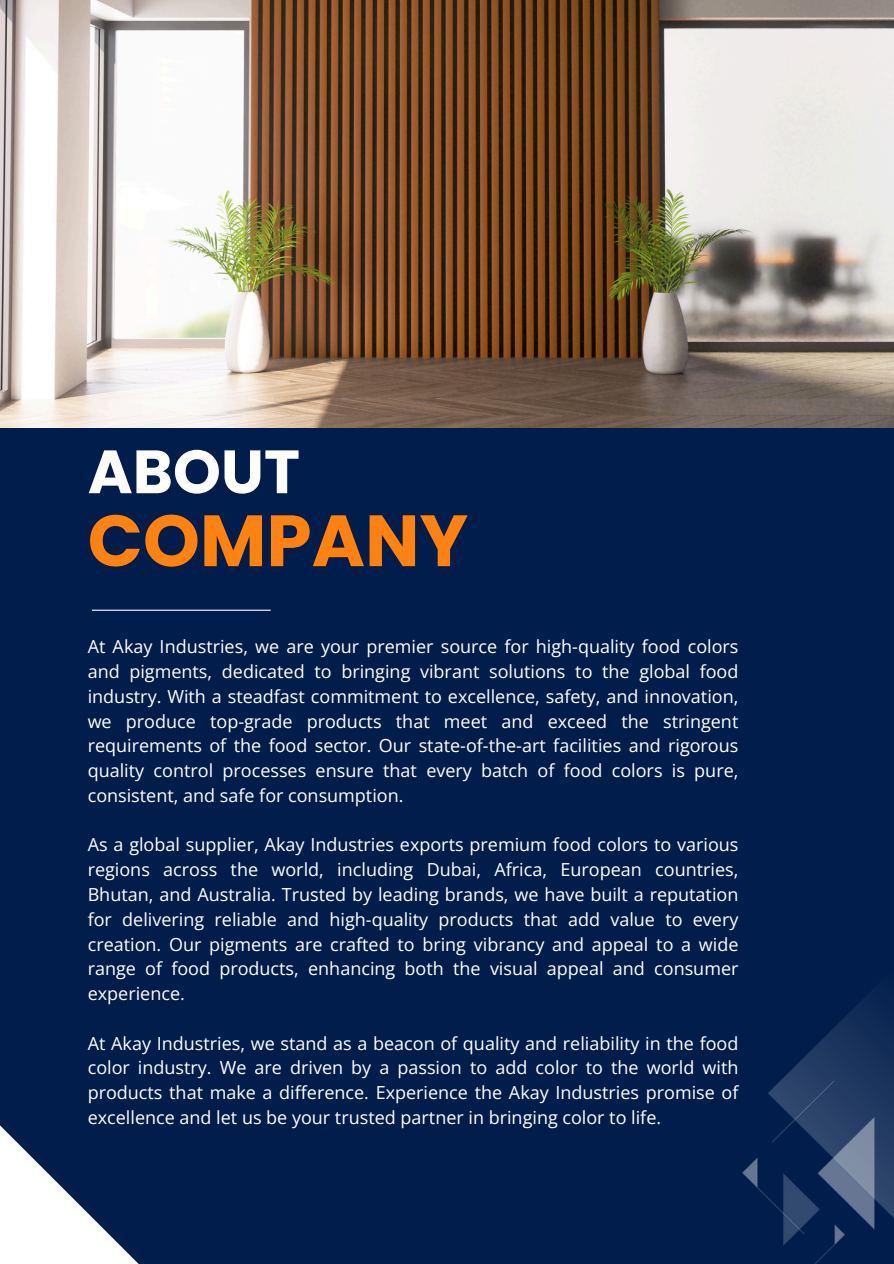
<style>
.page{position:relative;width:894px;height:1264px;background:#fff}
.page>*{position:absolute;margin:0;border:0;box-sizing:border-box;transform-origin:0 0}
.t1{font:700 72.45px "Poppins";color:#ff8210}
.t2{font:700 61.05px "Poppins";color:#fff}
.t3{font:18px/24.8px "Open Sans";color:#fff;text-align:justify}
</style>
<div class="page">
<div style="left:0;top:0;width:893px;height:1263px;background:#011d4b"></div>
<hr style="left:92px;top:609px;width:178px;height:1px;background:#fff">
<svg style="left:0;top:1125px;width:138px;height:138px"></svg>
<img style="left:742px;top:996px;width:151px;height:267px">
<img style="left:0;top:0;width:893px;height:427px">
<p class="t2" style="left:88px;top:429px;width:214px">ABOUT</p>
<p class="t1" style="left:88px;top:490px;width:382px">COMPANY</p>
<h2 class="t3" style="left:88px;top:634px;width:652px">At Akay Industries, we are your premier source for high-quality food colors and pigments, dedicated to bringing vibrant solutions to the global food industry. With a steadfast commitment to excellence, safety, and innovation, we produce top-grade products that meet and exceed the stringent requirements of the food sector. Our state-of-the-art facilities and rigorous quality control processes ensure that every batch of food colors is pure, consistent, and safe for consumption.</h2>
<h1 class="t3" style="left:88px;top:832px;width:652px">As a global supplier, Akay Industries exports premium food colors to various regions across the world, including Dubai, Africa, European countries, Bhutan, and Australia. Trusted by leading brands, we have built a reputation for delivering reliable and high-quality products that add value to every creation. Our pigments are crafted to bring vibrancy and appeal to a wide range of food products, enhancing both the visual appeal and consumer experience.</h1>
<p class="t3" style="left:88px;top:1030px;width:652px">At Akay Industries, we stand as a beacon of quality and reliability in the food color industry. We are driven by a passion to add color to the world with products that make a difference. Experience the Akay Industries promise of excellence and let us be your trusted partner in bringing color to life.</p>
</div>
